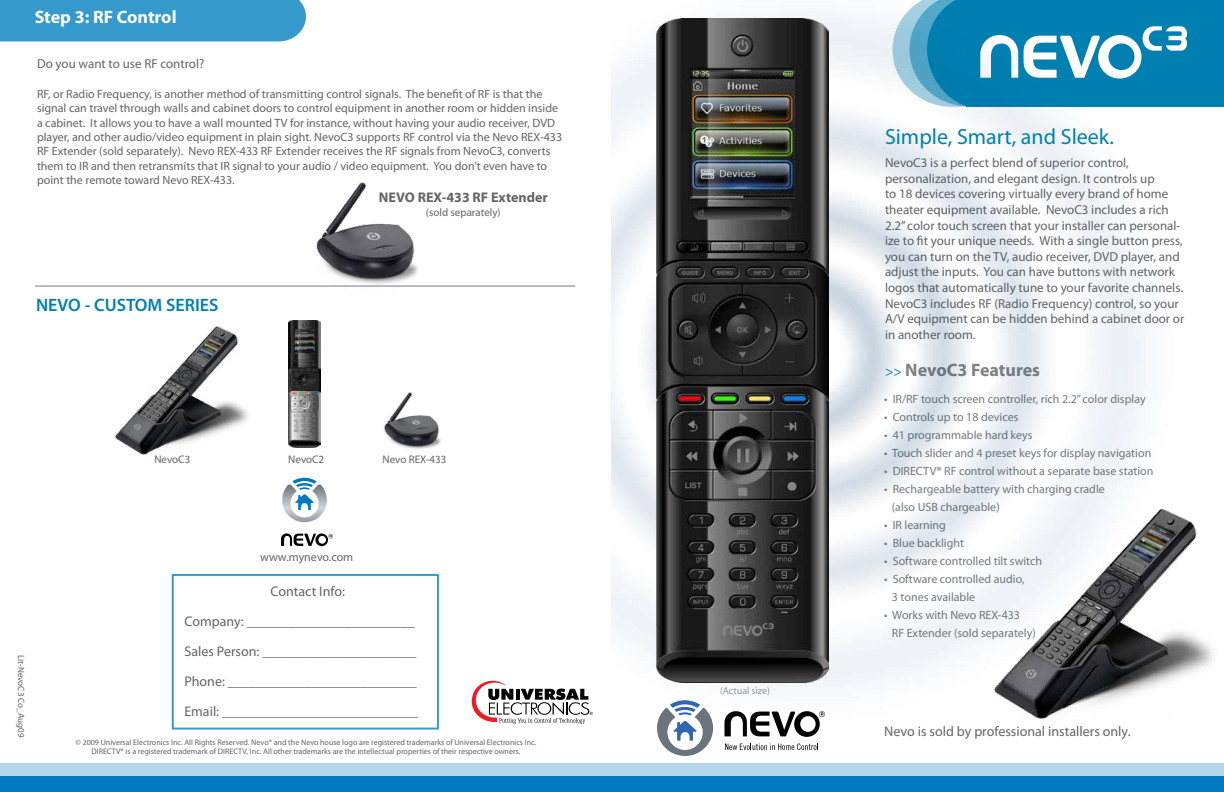
<style>
.page{position:relative;width:1224px;height:792px;background:#fff}
.page>*{position:absolute;margin:0;border:0;box-sizing:border-box;transform-origin:0 0}
.t1{font:22px "Myriad Pro";color:#0080b1}
.t2{font:600 18px "Myriad Pro";color:#0080b1}
.t3{font:700 18px "Myriad Pro";color:#808285}
.t4{font:700 18px "Myriad Pro";letter-spacing:-.005em;color:#fff}
.t5{font:14px/30px "Myriad Pro";color:#636466}
.t6{font:700 14px "Myriad Pro";color:#636466}
.t7{font:13px/15.6px "Myriad Pro";color:#636466}
.t8{font:12px/14.4px "Myriad Pro";color:#636466}
.t9{font:12px/18px "Myriad Pro";color:#737b7f}
.t10{font:11px "Myriad Pro";color:#636466}
.t11{font:10px "Myriad Pro";color:#989899}
.t12{font:9px "Myriad Pro";color:#636466}
.t13{font:8px/9.6px "Myriad Pro";color:#636466;text-align:center}
.s1{font-weight:400;font-size:14px;color:#0080b1}
.s2{font-weight:600}
</style>
<div class="page">
<div style="left:967px;top:0;width:257px;height:106px;background:#0080b1"></div>
<div style="left:0;top:763px;width:1224px;height:19px;background:#b3d7ed"></div>
<div style="left:0;top:776px;width:1224px;height:16px;background:#0079c1"></div>
<div style="left:172px;top:574px;width:267px;height:156px;border:2px solid #3599cc"></div>
<svg style="left:657px;top:729px;width:56px;height:27px"></svg>
<svg style="left:725px;top:743px;width:93px;height:7px"></svg>
<svg style="left:725px;top:729px;width:94px;height:8px"></svg>
<svg style="left:282px;top:478px;width:45px;height:44px"></svg>
<svg style="left:281px;top:533px;width:52px;height:13px"></svg>
<div style="left:0;top:0;width:306px;height:41px;background:#3599cc"></div>
<svg style="left:471px;top:680px;width:122px;height:44px"></svg>
<svg style="left:1181px;top:26px;width:6px;height:81px"></svg>
<img style="left:1181px;top:517px;width:33px;height:160px">
<img style="left:289px;top:333px;width:31px;height:115px">
<img style="left:384px;top:392px;width:57px;height:57px">
<img style="left:114px;top:326px;width:135px;height:129px">
<img style="left:283px;top:182px;width:178px;height:151px">
<hr style="left:35px;top:286px;width:540px;height:1px;background:#737b7f">
<img style="left:611px;top:0;width:570px;height:729px">
<img style="left:657px;top:18px;width:171px;height:664px">
<h2 class="t4" style="left:35px;top:6px;width:143px">Step 3: RF Control</h2>
<p class="t7" style="left:37px;top:55px;width:169px">Do you want to use RF control?</p>
<p class="t8" style="left:37px;top:86px;width:527px">RF, or Radio Frequency, is another method of transmitting control signals. The benefit of RF is that the signal can travel through walls and cabinet doors to control equipment in another room or hidden inside a cabinet. It allows you to have a wall mounted TV for instance, without having your audio receiver, DVD player, and other audio/video equipment in plain sight. NevoC3 supports RF control via the Nevo REX-433<br>RF Extender (sold separately). Nevo REX-433 RF Extender receives the RF signals from NevoC3, converts them to IR and then retransmits that IR signal to your audio / video equipment. You don’t even have to point the remote toward Nevo REX-433.</p>
<h2 class="t2" style="left:36px;top:294px;width:184px">NEVO - CUSTOM SERIES</h2>
<p class="t6" style="left:379px;top:188px;width:170px">NEVO REX-433 RF Extender</p>
<p class="t10" style="left:426px;top:205px;width:76px">(sold separately)</p>
<p class="t12" style="left:27px;top:655px;width:84px;rotate:90deg">Lit-NevoC3 Co_Aug09</p>
<p class="t10" style="left:154px;top:453px;width:37px">NevoC3</p>
<p class="t10" style="left:288px;top:453px;width:37px">NevoC2</p>
<p class="t10" style="left:383px;top:453px;width:65px">Nevo REX-433</p>
<p class="t8" style="left:260px;top:550px;width:95px">www.mynevo.com</p>
<p class="t5" style="left:184px;top:577px;width:235px;text-indent:86px">Contact Info:<br>Company: ________________________ Sales Person: ______________________ Phone: ___________________________ Email: ____________________________</p>
<p class="t13" style="left:76px;top:737px;width:462px">© 2009 Universal Electronics Inc. All Rights Reserved. Nevo® and the Nevo house logo are registered trademarks of Universal Electronics Inc.<br>DIRECTV® is a registered trademark of DIRECTV, Inc. All other trademarks are the intellectual properties of their respective owners.</p>
<p class="t11" style="left:720px;top:685px;width:51px">(Actual size)</p>
<h1 class="t1" style="left:885px;top:123px;width:231px">Simple, Smart, and Sleek.</h1>
<p class="t7" style="left:885px;top:155px;width:301px">NevoC3 is a perfect blend of superior control, personalization, and elegant design. It controls up<br>to 18 devices covering virtually every brand of home theater equipment available. NevoC3 includes a rich 2.2” color touch screen that your installer can personal&shy;ize to fit your unique needs. With a single button press, you can turn on the TV, audio receiver, DVD player, and adjust the inputs. You can have buttons with network logos that automatically tune to your favorite channels.<br>NevoC3 includes RF (Radio Frequency) control, so your A/V equipment can be hidden behind a cabinet door or in another room.</p>
<h2 class="t3" style="left:885px;top:358px;width:157px"><span class="s1">&gt;&gt;</span> NevoC3 Features</h2>
<p class="t9" style="left:884px;top:390px;width:263px">• IR/RF touch screen controller, rich 2.2” color display</p>
<p class="t9" style="left:884px;top:408px;width:136px">• Controls up to 18 devices</p>
<p class="t9" style="left:884px;top:426px;width:150px">• 41 programmable hard keys</p>
<p class="t9" style="left:884px;top:444px;width:269px">• Touch slider and 4 preset keys for display navigation</p>
<p class="t9" style="left:884px;top:462px;width:271px">• DIRECTV<span class="s2">®</span> RF control without a separate base station</p>
<p class="t9" style="left:892px;top:480px;width:215px;text-indent:-8px">• Rechargeable battery with charging cradle (also USB chargeable)</p>
<p class="t9" style="left:884px;top:516px;width:63px">• IR learning</p>
<p class="t9" style="left:884px;top:534px;width:81px">• Blue backlight</p>
<p class="t9" style="left:884px;top:552px;width:160px">• Software controlled tilt switch</p>
<p class="t9" style="left:892px;top:570px;width:134px;text-indent:-8px">• Software controlled audio,<br>3 tones available</p>
<p class="t9" style="left:892px;top:606px;width:145px;text-indent:-8px">• Works with Nevo REX-433<br>RF Extender (sold separately)</p>
<p class="t5" style="left:884px;top:716px;width:248px">Nevo is sold by professional installers only.</p>
</div>
